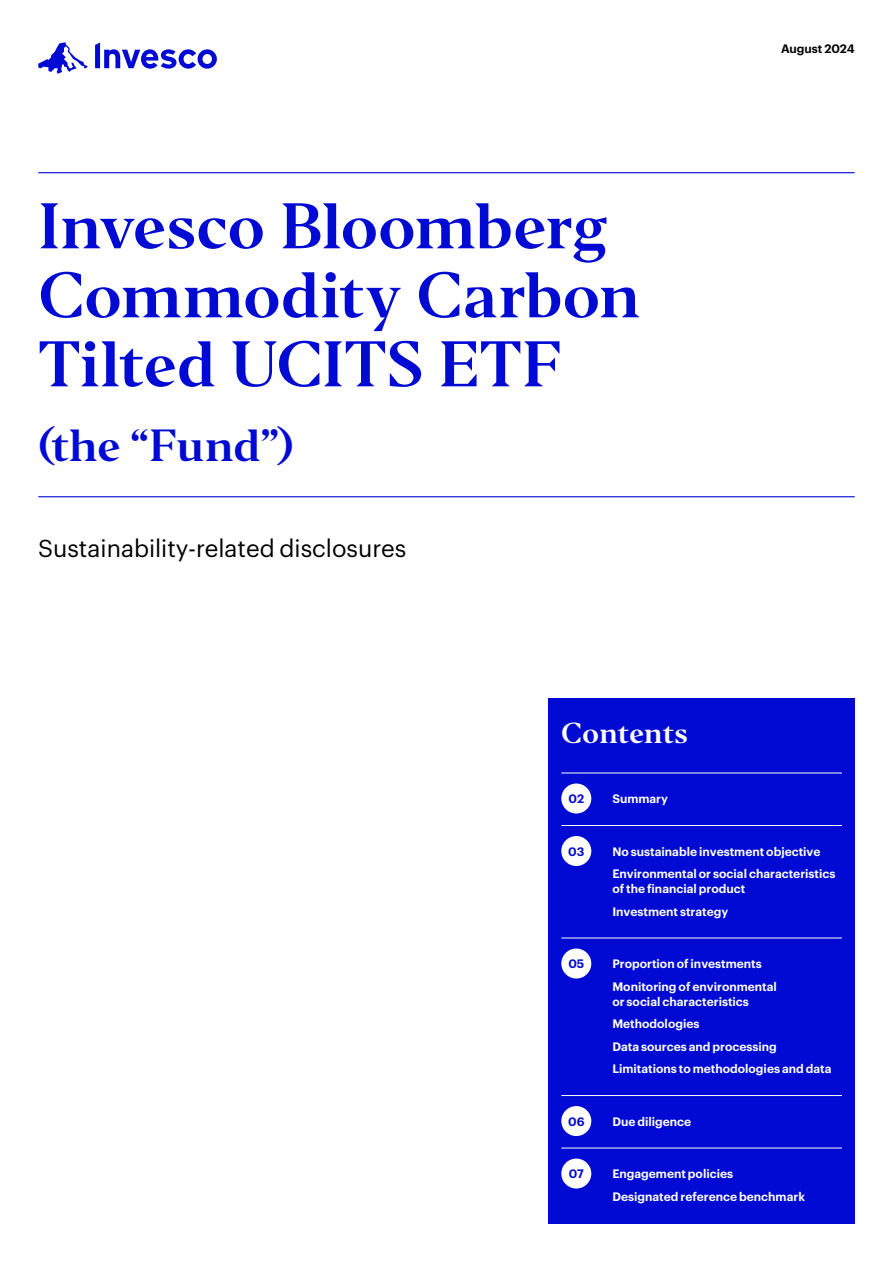
<style>
.page{position:relative;width:893px;height:1263px;background:#fff}
.page>*{position:absolute;margin:0;border:0;box-sizing:border-box;transform-origin:0 0}
.t1{font:60px/69px "Invesco Editor";letter-spacing:-.015em;color:#000ad2}
.t2{font:42px "Invesco Editor";letter-spacing:-.01em;color:#000ad2}
.t3{font:27px "Invesco Editor";color:#fff}
.t4{font:24px "Graphik";color:#000}
.t5{font:600 12px/22.5px "Graphik";color:#fff}
.t6{font:600 12px "Graphik";color:#000}
.t7{font:600 12px "Graphik";color:#000ad2}
</style>
<div class="page">
<svg style="left:38px;top:43px;width:50px;height:31px"></svg>
<svg style="left:95px;top:43px;width:122px;height:26px"></svg>
<hr style="left:38px;top:172px;width:817px;height:1px;background:#000ad2">
<hr style="left:38px;top:496px;width:817px;height:1px;background:#000ad2">
<div style="left:549px;top:698px;width:306px;height:525px;background:#000ad2"></div>
<hr style="left:561px;top:773px;width:281px;height:1px;background:#fff">
<hr style="left:561px;top:825px;width:281px;height:1px;background:#fff">
<hr style="left:561px;top:938px;width:281px;height:1px;background:#fff">
<hr style="left:561px;top:1095px;width:281px;height:1px;background:#fff">
<hr style="left:561px;top:1148px;width:281px;height:1px;background:#fff">
<div style="left:561px;top:783px;width:30px;height:30px;background:#fff;border-radius:50%"></div>
<div style="left:561px;top:836px;width:30px;height:30px;background:#fff;border-radius:50%"></div>
<div style="left:561px;top:948px;width:30px;height:30px;background:#fff;border-radius:50%"></div>
<div style="left:561px;top:1106px;width:30px;height:30px;background:#fff;border-radius:50%"></div>
<div style="left:561px;top:1158px;width:30px;height:30px;background:#fff;border-radius:50%"></div>
<h1 class="t1" style="left:38px;top:192px;width:603px">Invesco Bloomberg<br>Commodity Carbon<br>Tilted UCITS ETF</h1>
<h2 class="t2" style="left:38px;top:419px;width:257px">(the “Fund”)</h2>
<h3 class="t4" style="left:38px;top:531px;width:370px">Sustainability-related disclosures</h3>
<h3 class="t3" style="left:561px;top:716px;width:128px">Contents</h3>
<p class="t7" style="left:568px;top:790px;width:17px">02</p>
<p class="t5" style="left:612px;top:787px;width:57px">Summary</p>
<p class="t6" style="left:781px;top:40px;width:75px">August 2024</p>
<p class="t7" style="left:568px;top:842px;width:18px">03</p>
<p class="t5" style="left:612px;top:839px;width:225px">No sustainable investment objective<br>Environmental or social characteristics</p>
<p class="t5" style="left:612px;top:877px;width:134px">of the financial product<br>Investment strategy</p>
<p class="t7" style="left:568px;top:955px;width:17px">05</p>
<p class="t5" style="left:612px;top:952px;width:166px">Proportion of investments<br>Monitoring of environmental</p>
<p class="t5" style="left:612px;top:989px;width:221px">or social characteristics<br>Methodologies<br>Data sources and processing<br>Limitations to methodologies and data</p>
<p class="t7" style="left:568px;top:1112px;width:18px">06</p>
<p class="t5" style="left:612px;top:1109px;width:80px">Due diligence</p>
<p class="t7" style="left:569px;top:1165px;width:17px">07</p>
<p class="t5" style="left:612px;top:1162px;width:194px">Engagement policies<br>Designated reference benchmark</p>
</div>
